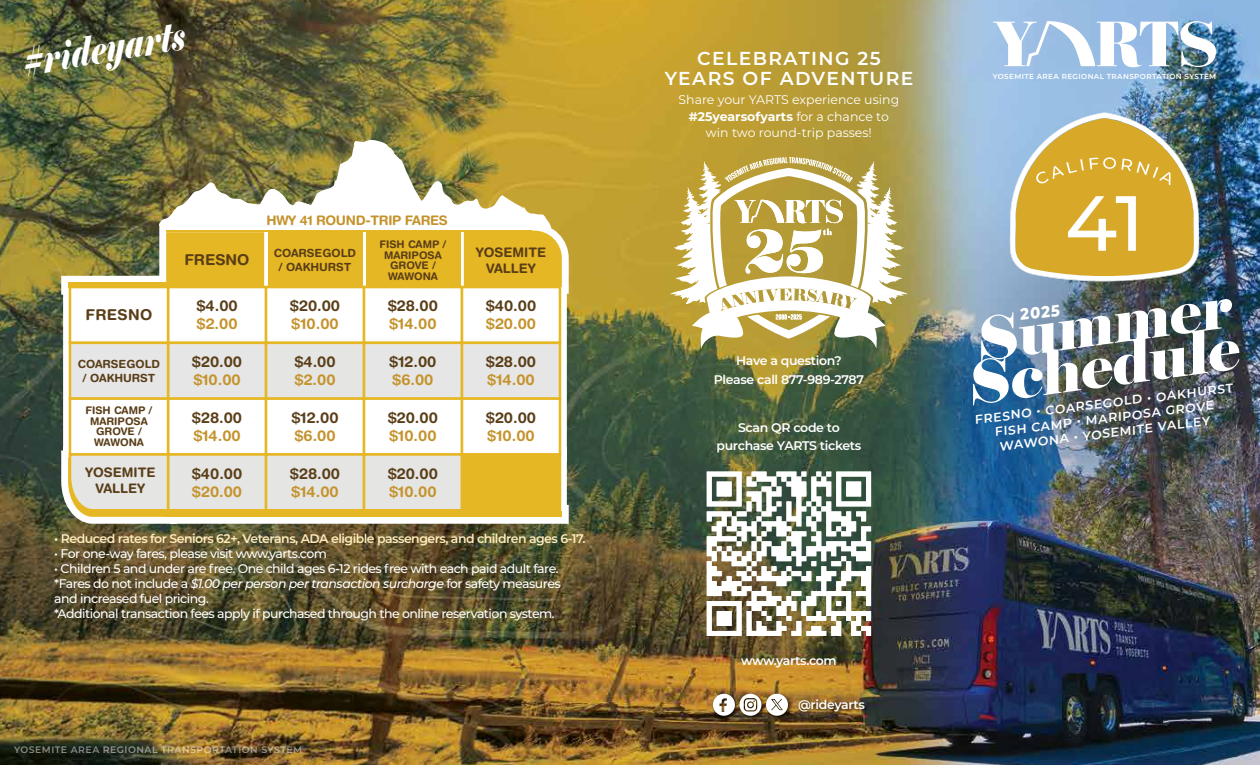
<style>
.page{position:relative;width:1260px;height:765px;background:#fff}
.page>*{position:absolute;margin:0;border:0;box-sizing:border-box;transform-origin:0 0}
.t1{font:500 78px "Montserrat";color:#fff}
.t2{font:59.5px/42.1px "Elephant";color:#fff}
.t3{font:italic 39.25px "Elephant";color:#fff;scale:.76 1}
.t4{font:600 18.75px/20px "Montserrat";letter-spacing:.075em;color:#fff;text-align:center}
.t5{font:800 16.12px "Montserrat";color:#fff;scale:.91 1}
.t6{font:700 15px "Helvetica Rounded";color:#5a3e18}
.t7{font:700 15px "Helvetica Rounded";color:#c4932c}
.t8{font:700 13.12px/15.8px "Helvetica Rounded";color:#5a3e18;text-align:center}
.t9{font:700 13.12px "Helvetica Rounded";letter-spacing:-.025em;color:#c4932c}
.t10{font:500 12.5px/15px "Montserrat";letter-spacing:-.04em;color:#fff}
.t11{font:600 12.5px/14.9px "Montserrat";letter-spacing:-.025em;color:#fff;text-align:center}
.t12{font:12.5px/16.2px "Montserrat";color:#fff;text-align:center}
.t13{font:600 12.5px "Montserrat";letter-spacing:-.04em;color:#ffecbb}
.t14{font:700 11.25px/13.5px "Helvetica Rounded";color:#5a3e18;text-align:center}
.t15{font:700 10.5px/10.5px "Helvetica Rounded";color:#5a3e18;text-align:center}
.t16{font:600 9.38px "Montserrat";letter-spacing:.05em;color:#fff}
.t17{font:600 7.25px "Montserrat";letter-spacing:.05em;color:#fff}
.s1{font-style:italic}
.s2{font-weight:700}
</style>
<div class="page">
<img style="left:0;top:0;width:1260px;height:765px">
<svg style="left:1009px;top:112px;width:191px;height:171px"></svg>
<img style="left:795px;top:696px;width:75px;height:21px">
<img style="left:710px;top:691px;width:83px;height:30px">
<svg style="left:713px;top:694px;width:75px;height:22px"></svg>
<svg style="left:670px;top:157px;width:237px;height:191px"></svg>
<img style="left:707px;top:472px;width:164px;height:164px">
<img style="left:54px;top:217px;width:522px;height:314px">
<div style="left:167px;top:286px;width:100px;height:58px;background:#fff;border:2px solid #e6b724"></div>
<div style="left:265px;top:286px;width:100px;height:58px;background:#fff;border:2px solid #e6b724"></div>
<div style="left:363px;top:286px;width:100px;height:58px;background:#fff;border:2px solid #e6b724"></div>
<div style="left:461px;top:286px;width:100px;height:58px;background:#fff;border:2px solid #e6b724"></div>
<div style="left:167px;top:342px;width:100px;height:58px;background:#e6e6e6;border:2px solid #e6b724"></div>
<div style="left:265px;top:342px;width:100px;height:58px;background:#e5e5e4;border:2px solid #e6b724"></div>
<div style="left:363px;top:342px;width:100px;height:58px;background:#e6e6e6;border:2px solid #e6b724"></div>
<div style="left:461px;top:342px;width:100px;height:58px;background:#e6e6e6;border:2px solid #e6b724"></div>
<div style="left:167px;top:397px;width:100px;height:59px;background:#fff;border:2px solid #e6b724"></div>
<div style="left:265px;top:397px;width:100px;height:59px;background:#fff;border:2px solid #e6b724"></div>
<div style="left:363px;top:397px;width:100px;height:59px;background:#fff;border:2px solid #e6b724"></div>
<div style="left:461px;top:397px;width:100px;height:59px;background:#fff;border:2px solid #e6b724"></div>
<div style="left:167px;top:453px;width:100px;height:59px;background:#e5e5e4;border:2px solid #e6b724"></div>
<div style="left:265px;top:453px;width:100px;height:59px;background:#e5e5e4;border:2px solid #e6b724"></div>
<div style="left:363px;top:453px;width:100px;height:59px;background:#e5e5e4;border:2px solid #e6b724"></div>
<div style="left:461px;top:453px;width:100px;height:59px;background:#e6b724"></div>
<div style="left:69px;top:286px;width:100px;height:58px;background:#fff;border:2px solid #e6b724"></div>
<div style="left:69px;top:342px;width:100px;height:58px;background:#e6e6e6;border:2px solid #e6b724"></div>
<div style="left:69px;top:397px;width:100px;height:59px;background:#fff;border:2px solid #e6b724"></div>
<svg style="left:67px;top:452px;width:104px;height:65px"></svg>
<div style="left:166px;top:512px;width:396px;height:5px;background:#e6b724"></div>
<div style="left:68px;top:283px;width:102px;height:5px;background:#e6b724"></div>
<svg style="left:159px;top:140px;width:403px;height:147px"></svg>
<img style="left:993px;top:21px;width:223px;height:46px">
<h3 class="t3" style="left:16px;top:39px;width:219px;rotate:-10deg">#rideyarts</h3>
<p class="t9" style="left:267px;top:212px;width:183px">HWY 41 ROUND-TRIP FARES</p>
<p class="t6" style="left:185px;top:251px;width:67px">FRESNO</p>
<p class="t14" style="left:274px;top:246px;width:84px">COARSEGOLD / OAKHURST</p>
<p class="t15" style="left:379px;top:239px;width:69px">FISH CAMP /<br>MARIPOSA<br>GROVE /<br>WAWONA</p>
<p class="t8" style="left:476px;top:244px;width:72px">YOSEMITE<br>VALLEY</p>
<p class="t6" style="left:86px;top:306px;width:68px">FRESNO</p>
<p class="t14" style="left:78px;top:357px;width:84px">COARSEGOLD / OAKHURST</p>
<p class="t15" style="left:85px;top:405px;width:69px">FISH CAMP /<br>MARIPOSA<br>GROVE /<br>WAWONA</p>
<p class="t8" style="left:85px;top:465px;width:72px">YOSEMITE<br>VALLEY</p>
<p class="t6" style="left:196px;top:297px;width:43px">$4.00</p>
<p class="t7" style="left:197px;top:315px;width:43px">$2.00</p>
<p class="t6" style="left:192px;top:353px;width:52px">$20.00</p>
<p class="t7" style="left:193px;top:371px;width:49px">$10.00</p>
<p class="t6" style="left:192px;top:409px;width:52px">$28.00</p>
<p class="t7" style="left:193px;top:427px;width:49px">$14.00</p>
<p class="t6" style="left:192px;top:464px;width:52px">$40.00</p>
<p class="t7" style="left:192px;top:482px;width:52px">$20.00</p>
<p class="t6" style="left:290px;top:297px;width:52px">$20.00</p>
<p class="t7" style="left:291px;top:315px;width:49px">$10.00</p>
<p class="t6" style="left:294px;top:353px;width:43px">$4.00</p>
<p class="t7" style="left:295px;top:371px;width:43px">$2.00</p>
<p class="t6" style="left:291px;top:409px;width:49px">$12.00</p>
<p class="t7" style="left:294px;top:427px;width:43px">$6.00</p>
<p class="t6" style="left:290px;top:464px;width:52px">$28.00</p>
<p class="t7" style="left:291px;top:482px;width:49px">$14.00</p>
<p class="t6" style="left:388px;top:297px;width:52px">$28.00</p>
<p class="t7" style="left:389px;top:315px;width:49px">$14.00</p>
<p class="t6" style="left:389px;top:353px;width:49px">$12.00</p>
<p class="t7" style="left:392px;top:371px;width:43px">$6.00</p>
<p class="t6" style="left:388px;top:409px;width:52px">$20.00</p>
<p class="t7" style="left:389px;top:427px;width:49px">$10.00</p>
<p class="t6" style="left:388px;top:464px;width:52px">$20.00</p>
<p class="t7" style="left:389px;top:482px;width:49px">$10.00</p>
<p class="t6" style="left:486px;top:297px;width:52px">$40.00</p>
<p class="t7" style="left:486px;top:315px;width:52px">$20.00</p>
<p class="t6" style="left:486px;top:353px;width:52px">$28.00</p>
<p class="t7" style="left:487px;top:371px;width:49px">$14.00</p>
<p class="t6" style="left:486px;top:409px;width:52px">$20.00</p>
<p class="t7" style="left:487px;top:427px;width:49px">$10.00</p>
<p class="t13" style="left:54px;top:530px;width:533px">• Reduced rates for Seniors 62+, Veterans, ADA eligible passengers, and children ages 6-17.</p>
<p class="t10" style="left:54px;top:546px;width:274px">• For one-way fares, please visit www.yarts.com</p>
<p class="t10" style="left:54px;top:561px;width:508px">• Children 5 and under are free. One child ages 6-12 rides free with each paid adult fare. *Fares do not include a <span class="s1">$1.00 per person per transaction surcharge</span> for safety measures and increased fuel pricing.<br>*Additional transaction fees apply if purchased through the online reservation system.</p>
<p class="t16" style="left:14px;top:743px;width:290px">YOSEMITE AREA REGIONAL TRANSPORTATION SYSTEM</p>
<h3 class="t4" style="left:665px;top:47px;width:250px">CELEBRATING 25<br>YEARS OF ADVENTURE</h3>
<p class="t12" style="left:679px;top:91px;width:222px">Share your YARTS experience using <span class="s2">#25yearsofyarts</span> for a chance to win two round-trip passes!</p>
<p class="t11" style="left:714px;top:350px;width:152px;line-height:18.8px">Have a question?<br>Please call 877-989-2787</p>
<p class="t11" style="left:717px;top:419px;width:146px;line-height:17.5px">Scan QR code to purchase YARTS tickets</p>
<p class="t17" style="left:993px;top:71px;width:225px">YOSEMITE AREA REGIONAL TRANSPORTATION SYSTEM</p>
<h1 class="t1" style="left:1065px;top:169px;width:81px">41</h1>
<h2 class="t2" style="left:958px;top:323px;width:275px;rotate:-8deg">Summer<br>Schedule</h2>
<p class="t5" style="left:1018px;top:303px;width:45px;rotate:-7deg">2025</p>
<p class="t11" style="left:974px;top:411px;width:262px;rotate:-7deg">FRESNO • COARSEGOLD • OAKHURST<br>FISH CAMP • MARIPOSA GROVE<br>WAWONA • YOSEMITE VALLEY</p>
<p class="t11" style="left:741px;top:652px;width:97px">www.yarts.com</p>
<p class="t11" style="left:798px;top:697px;width:68px">@rideyarts</p>
</div>
